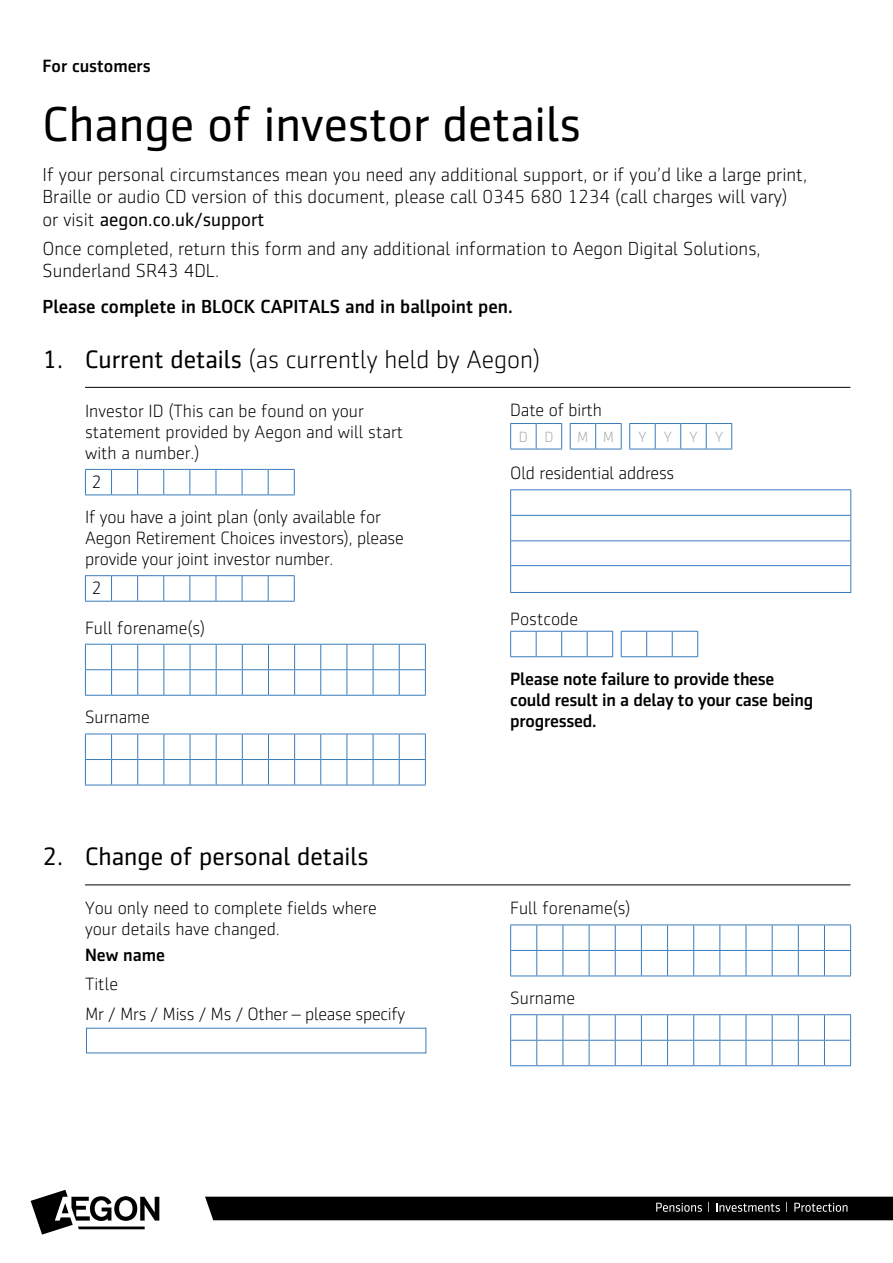
<style>
.page{position:relative;width:893px;height:1263px;background:#fff}
.page>*{position:absolute;margin:0;border:0;box-sizing:border-box;transform-origin:0 0}
.t1{font:49.5px "Sentico Sans DT";color:#000}
.t2{font:300 25.5px "Sentico Sans DT";color:#000}
.t3{font:25.5px "Sentico Sans DT";color:#000}
.t4{font:300 19.2px/22.5px "Sentico Sans DT";color:#000}
.t5{font:500 19.2px "Sentico Sans DT";color:#000}
.t6{font:300 18px/21px "Sentico Sans DT";color:#000}
.t7{font:500 18px/21px "Sentico Sans DT";letter-spacing:-.015em;color:#000}
.t8{font:300 15px "Sentico Sans DT";color:#a7a9ac}
.s1{font-weight:400}
</style>
<div class="page">
<svg style="left:85px;top:469px;width:210px;height:26px"></svg>
<svg style="left:85px;top:575px;width:210px;height:27px"></svg>
<svg style="left:85px;top:644px;width:341px;height:52px"></svg>
<svg style="left:85px;top:734px;width:341px;height:52px"></svg>
<svg style="left:510px;top:423px;width:52px;height:27px"></svg>
<svg style="left:570px;top:423px;width:52px;height:27px"></svg>
<svg style="left:629px;top:423px;width:103px;height:27px"></svg>
<hr style="left:510px;top:489px;width:341px;height:1px;background:#397cbc">
<hr style="left:510px;top:515px;width:341px;height:1px;background:#397cbc">
<hr style="left:510px;top:540px;width:341px;height:1px;background:#397cbc">
<hr style="left:510px;top:565px;width:341px;height:1px;background:#397cbc">
<svg style="left:510px;top:490px;width:1px;height:102px"></svg>
<svg style="left:850px;top:490px;width:1px;height:102px"></svg>
<hr style="left:510px;top:592px;width:341px;height:1px;background:#397cbc">
<svg style="left:510px;top:631px;width:103px;height:26px"></svg>
<svg style="left:621px;top:631px;width:77px;height:26px"></svg>
<hr style="left:85px;top:387px;width:765px;height:1px;background:#000">
<svg style="left:31px;top:1190px;width:128px;height:44px"></svg>
<div style="left:205px;top:1197px;width:688px;height:23px;background:#000"></div>
<hr style="left:85px;top:884px;width:765px;height:1px;background:#000">
<div style="left:86px;top:1028px;width:340px;height:25px;border:1px solid #397cbc"></div>
<svg style="left:510px;top:924px;width:341px;height:52px"></svg>
<svg style="left:510px;top:1014px;width:341px;height:52px"></svg>
<p class="t7" style="left:43px;top:56px;width:110px">For customers</p>
<h1 class="t1" style="left:43px;top:98px;width:540px">Change of investor details</h1>
<p class="t4" style="left:43px;top:163px;width:766px">If your personal circumstances mean you need any additional support, or if you’d like a large print,<br>Braille or audio CD version of this document, please call 0345 680 1234 (call charges will vary) or visit <span class="s1">aegon.co.uk/support</span></p>
<p class="t4" style="left:43px;top:237px;width:720px">Once completed, return this form and any additional information to Aegon Digital Solutions,<br>Sunderland SR43 4DL.</p>
<p class="t5" style="left:43px;top:295px;width:472px">Please complete in BLOCK CAPITALS and in ballpoint pen.</p>
<h2 class="t2" style="left:43px;top:346px;width:499px"><span class="s1">1. Current details</span> (as currently held by Aegon)</h2>
<p class="t6" style="left:85px;top:400px;width:320px">Investor ID (This can be found on your statement provided by Aegon and will start with a number.)</p>
<p class="t6" style="left:85px;top:465px;width:297px;line-height:34.8px;text-indent:6px">2<br>If you have a joint plan (only available for</p>
<p class="t6" style="left:85px;top:528px;width:320px">Aegon Retirement Choices investors), please provide your joint investor number.</p>
<p class="t6" style="left:85px;top:569px;width:122px;line-height:39.2px;text-indent:6px">2<br>Full forename(s)</p>
<p class="t6" style="left:85px;top:707px;width:66px">Surname</p>
<h2 class="t3" style="left:43px;top:843px;width:328px">2. Change of personal details</h2>
<p class="t6" style="left:85px;top:898px;width:293px">You only need to complete fields where your details have changed.</p>
<p class="t7" style="left:85px;top:944px;width:82px">New name</p>
<p class="t6" style="left:85px;top:969px;width:322px;line-height:29.5px">Title<br>Mr / Mrs / Miss / Ms / Other – please specify</p>
<p class="t6" style="left:510px;top:400px;width:93px">Date of birth</p>
<p class="t8" style="left:519px;top:429px;width:36px">D D</p>
<p class="t8" style="left:577px;top:429px;width:38px">M M</p>
<p class="t8" style="left:638px;top:429px;width:86px">YYYY</p>
<p class="t6" style="left:510px;top:463px;width:165px">Old residential address</p>
<p class="t6" style="left:510px;top:608px;width:69px">Postcode</p>
<p class="t7" style="left:510px;top:668px;width:305px">Please note failure to provide these could result in a delay to your case being progressed.</p>
<p class="t6" style="left:510px;top:898px;width:122px">Full forename(s)</p>
<p class="t6" style="left:510px;top:988px;width:66px">Surname</p>
</div>
